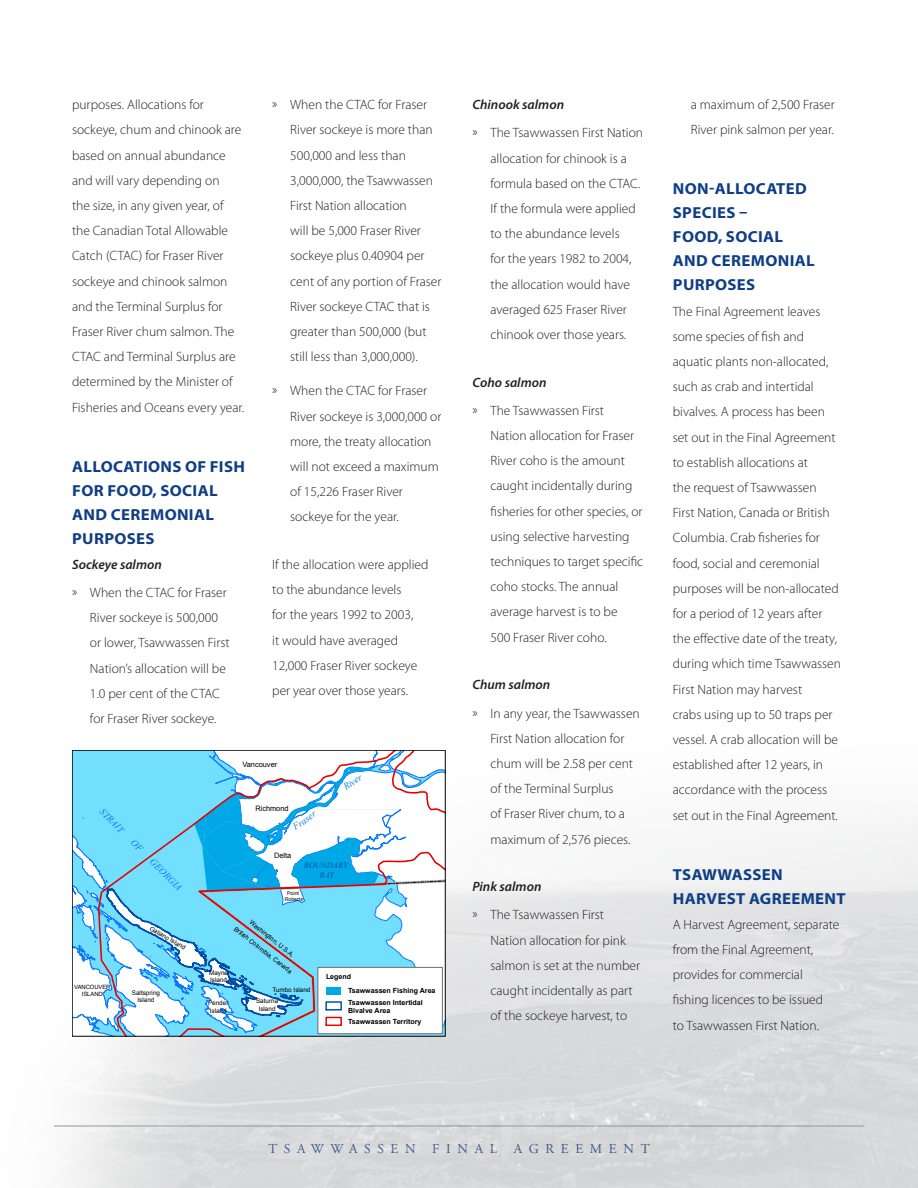
<style>
.page{position:relative;width:918px;height:1188px;background:#fff}
.page>*{position:absolute;margin:0;border:0;box-sizing:border-box;transform-origin:0 0}
.t1{font:700 15.9px/24px "Myriad Pro";letter-spacing:.02em;color:#0f3e84;scale:1.05 1}
.t2{font:300 13.5px/25.2px "Myriad Pro";color:#231f20}
.t3{font:italic 600 13.5px "Myriad Pro";color:#231f20}
.t4{font:13.5px "Adobe Garamond Pro";letter-spacing:.495em;color:#0f3e84}
.t5{font:italic 9.45px "Times New Roman";color:#0a78fc}
.t6{font:italic 8.4px/9.8px "Times New Roman";color:#004da8;text-align:center}
.t7{font:7.5px "Arial";letter-spacing:-.01em;color:#000}
.t8{font:700 7.05px/11.7px "Arial";color:#000}
.t9{font:6.3px/7.4px "Arial";color:#000;text-align:center}
.t10{font:5.85px/6.8px "Arial";letter-spacing:-.005em;color:#000;text-align:center}
.t11{font:5.25px/6.1px "Arial";color:#000;text-align:center}
</style>
<div class="page">
<img style="left:54px;top:826px;width:864px;height:362px">
<hr style="left:54px;top:1126px;width:810px;height:1px;background:#939598">
<svg style="left:72px;top:750px;width:373px;height:286px"></svg>
<p class="t2" style="left:72px;top:92px;width:174px">purposes. Allocations for sockeye, chum and chinook are based on annual abundance and will vary depending on<br>the size, in any given year, of the Canadian Total Allowable<br>Catch (CTAC) for Fraser River sockeye and chinook salmon and the Terminal Surplus for<br>Fraser River chum salmon. The<br>CTAC and Terminal Surplus are determined by the Minister of<br>Fisheries and Oceans every year.</p>
<p class="t1" style="left:72px;top:454px;width:166px">ALLOCATIONS OF FISH<br>FOR FOOD, SOCIAL<br>AND CEREMONIAL<br>PURPOSES</p>
<p class="t3" style="left:72px;top:557px;width:91px">Sockeye salmon</p>
<p class="t2" style="left:90px;top:580px;width:141px">When the CTAC for Fraser<br>River sockeye is 500,000 or lower, Tsawwassen First<br>Nation’s allocation will be<br>1.0 per cent of the CTAC for Fraser River sockeye.</p>
<p class="t2" style="left:72px;top:580px;width:7px">»</p>
<p class="t2" style="left:290px;top:92px;width:153px">When the CTAC for Fraser<br>River sockeye is more than<br>500,000 and less than<br>3,000,000, the Tsawwassen<br>First Nation allocation<br>will be 5,000 Fraser River sockeye plus 0.40904 per cent of any portion of Fraser<br>River sockeye CTAC that is greater than 500,000 (but still less than 3,000,000).</p>
<p class="t2" style="left:290px;top:378px;width:153px">When the CTAC for Fraser<br>River sockeye is 3,000,000 or more, the treaty allocation will not exceed a maximum of 15,226 Fraser River sockeye for the year.</p>
<p class="t2" style="left:272px;top:552px;width:158px">If the allocation were applied to the abundance levels<br>for the years 1992 to 2003,<br>it would have averaged<br>12,000 Fraser River sockeye per year over those years.</p>
<p class="t2" style="left:272px;top:92px;width:7px">»</p>
<p class="t2" style="left:272px;top:378px;width:7px">»</p>
<p class="t5" style="left:106px;top:805px;width:32px;rotate:45deg">STRAIT</p>
<p class="t5" style="left:156px;top:856px;width:43px;rotate:45deg">GEORGIA</p>
<p class="t9" style="left:152px;top:925px;width:42px;rotate:30deg">Galiano Island</p>
<p class="t7" style="left:243px;top:760px;width:36px">Vancouver</p>
<p class="t7" style="left:255px;top:803px;width:35px">Richmond</p>
<p class="t5" style="left:290px;top:822px;width:27px;rotate:-35deg">Fraser</p>
<p class="t7" style="left:274px;top:851px;width:19px">Delta</p>
<p class="t5" style="left:340px;top:783px;width:22px;rotate:-35deg">River</p>
<p class="t6" style="left:304px;top:860px;width:45px">BOUNDARY<br>BAY</p>
<p class="t11" style="left:285px;top:890px;width:20px">Point<br>Roberts</p>
<p class="t9" style="left:253px;top:919px;width:56px;rotate:38deg">Washington, U.S.A.</p>
<p class="t9" style="left:237px;top:925px;width:73px;rotate:38deg">British Columbia, Canada</p>
<p class="t9" style="left:209px;top:969px;width:20px;text-align:left">Mayne<br>Island</p>
<p class="t8" style="left:326px;top:971px;width:27px">Legend</p>
<p class="t10" style="left:74px;top:984px;width:38px">VANCOUVER<br>ISLAND</p>
<p class="t9" style="left:272px;top:986px;width:40px">Tumbo Island</p>
<p class="t9" style="left:132px;top:989px;width:30px">Saltspring<br>Island</p>
<p class="t9" style="left:256px;top:998px;width:24px">Saturna<br>Island</p>
<p class="t9" style="left:208px;top:1000px;width:22px;text-align:left">Pender<br>Island</p>
<p class="t8" style="left:348px;top:985px;width:89px">Tsawwassen Fishing Area<br>Tsawwassen Intertidal</p>
<p class="t8" style="left:348px;top:1005px;width:75px">Bivalve Area<br>Tsawwassen Territory</p>
<p class="t3" style="left:472px;top:97px;width:93px">Chinook salmon</p>
<p class="t2" style="left:491px;top:120px;width:154px">The Tsawwassen First Nation allocation for chinook is a formula based on the CTAC.<br>If the formula were applied to the abundance levels<br>for the years 1982 to 2004, the allocation would have averaged 625 Fraser River chinook over those years.</p>
<p class="t3" style="left:472px;top:375px;width:76px">Coho salmon</p>
<p class="t2" style="left:491px;top:398px;width:154px">The Tsawwassen First<br>Nation allocation for Fraser<br>River coho is the amount caught incidentally during fisheries for other species, or using selective harvesting techniques to target specific coho stocks. The annual average harvest is to be<br>500 Fraser River coho.</p>
<p class="t3" style="left:472px;top:677px;width:79px">Chum salmon</p>
<p class="t2" style="left:490px;top:701px;width:151px">In any year, the Tsawwassen<br>First Nation allocation for chum will be 2.58 per cent of the Terminal Surplus<br>of Fraser River chum, to a maximum of 2,576 pieces.</p>
<p class="t3" style="left:473px;top:879px;width:70px">Pink salmon</p>
<p class="t2" style="left:490px;top:903px;width:151px">The Tsawwassen First<br>Nation allocation for pink salmon is set at the number caught incidentally as part of the sockeye harvest, to</p>
<p class="t2" style="left:472px;top:120px;width:7px">»</p>
<p class="t2" style="left:472px;top:398px;width:7px">»</p>
<p class="t2" style="left:472px;top:701px;width:7px">»</p>
<p class="t2" style="left:472px;top:903px;width:7px">»</p>
<p class="t2" style="left:691px;top:92px;width:145px">a maximum of 2,500 Fraser<br>River pink salmon per year.</p>
<p class="t1" style="left:673px;top:177px;width:137px">NON-ALLOCATED<br>SPECIES –<br>FOOD, SOCIAL<br>AND CEREMONIAL<br>PURPOSES</p>
<p class="t2" style="left:673px;top:299px;width:170px">The Final Agreement leaves some species of fish and aquatic plants non-allocated, such as crab and intertidal bivalves. A process has been set out in the Final Agreement to establish allocations at<br>the request of Tsawwassen<br>First Nation, Canada or British<br>Columbia. Crab fisheries for food, social and ceremonial purposes will be non-allocated for a period of 12 years after the effective date of the treaty, during which time Tsawwassen<br>First Nation may harvest<br>crabs using up to 50 traps per vessel. A crab allocation will be established after 12 years, in accordance with the process set out in the Final Agreement.</p>
<p class="t1" style="left:673px;top:862px;width:166px">TSAWWASSEN<br>HARVEST AGREEMENT</p>
<p class="t2" style="left:673px;top:912px;width:168px">A Harvest Agreement, separate from the Final Agreement, provides for commercial fishing licences to be issued<br>to Tsawwassen First Nation.</p>
<p class="t4" style="left:268px;top:1140px;width:383px">TSAWWASSEN FINAL AGREEMENT</p>
</div>
